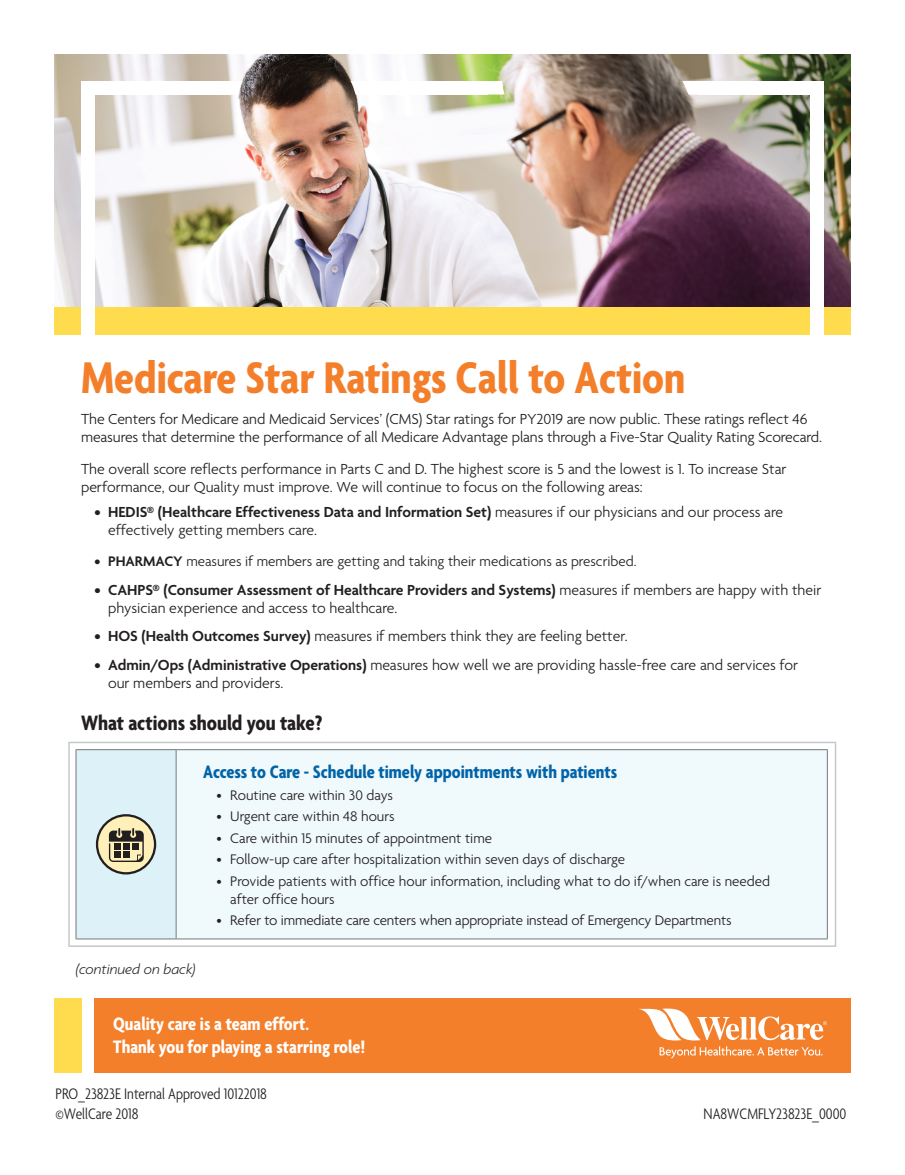
<style>
.page{position:relative;width:905px;height:1175px;background:#fff}
.page>*{position:absolute;margin:0;border:0;box-sizing:border-box;transform-origin:0 0}
.Header_Bold_Cond_32{font:700 condensed 48px "Agenda";color:#f47f2a}
.Subhead_Bold_Cond_16{font:700 condensed 22.5px "Agenda";color:#231f20}
.Subhead_Bold_Cond_13{font:700 condensed 19.5px/22.5px "Agenda";color:#fff}
.Subhead_Bold_Cond_13-2{font:700 condensed 19.5px "Agenda";color:#0163a8}
.Tracking_Number_11_p{font:300 condensed 16.5px "Agenda";color:#231f20}
.Body_Light_12{font:300 15.75px/18px "Agenda";letter-spacing:-.005em;color:#231f20}
.t1{font:300 15px/18px "Agenda";color:#231f20}
.Body_Light_11-_Provi{font:italic 300 15px "Agenda";color:#231f20}
.s1{font-weight:600}
</style>
<div class="page">
<div style="left:94px;top:998px;width:756px;height:74px;background:#f47f2a"></div>
<div style="left:54px;top:998px;width:27px;height:74px;background:#ffdc4e"></div>
<svg style="left:639px;top:1008px;width:187px;height:50px"></svg>
<img style="left:54px;top:54px;width:796px;height:254px">
<div style="left:54px;top:308px;width:796px;height:26px;background:#ffdc4e"></div>
<div style="left:76px;top:749px;width:100px;height:190px;background:#ddf2f8"></div>
<div style="left:176px;top:749px;width:651px;height:190px;background:#f0f9fc"></div>
<hr style="left:76px;top:749px;width:100px;height:1px;background:#76787b">
<hr style="left:76px;top:750px;width:1px;height:188px;background:#76787b">
<hr style="left:176px;top:749px;width:651px;height:1px;background:#76787b">
<hr style="left:176px;top:750px;width:1px;height:188px;background:#76787b">
<hr style="left:827px;top:750px;width:1px;height:188px;background:#76787b">
<hr style="left:76px;top:938px;width:100px;height:1px;background:#76787b">
<hr style="left:176px;top:938px;width:651px;height:1px;background:#76787b">
<svg style="left:97px;top:815px;width:58px;height:58px"></svg>
<div style="left:96px;top:814px;width:60px;height:60px;border:2px solid #231f20;border-radius:50%"></div>
<svg style="left:109px;top:828px;width:35px;height:34px"></svg>
<div style="left:114px;top:843px;width:7px;height:7px;background:#231f20"></div>
<div style="left:114px;top:851px;width:7px;height:6px;background:#231f20"></div>
<div style="left:123px;top:843px;width:7px;height:7px;background:#231f20"></div>
<div style="left:123px;top:851px;width:7px;height:6px;background:#231f20"></div>
<div style="left:132px;top:843px;width:6px;height:7px;background:#231f20"></div>
<div style="left:68px;top:741px;width:768px;height:206px;border:2px solid #c7c8ca"></div>
<div style="left:81px;top:81px;width:13px;height:266px;background:#fff"></div>
<div style="left:810px;top:81px;width:14px;height:266px;background:#fff"></div>
<div style="left:91px;top:81px;width:139px;height:13px;background:#fff"></div>
<div style="left:361px;top:81px;width:127px;height:13px;background:#fff"></div>
<div style="left:697px;top:81px;width:122px;height:13px;background:#fff"></div>
<svg style="left:230px;top:81px;width:13px;height:13px"></svg>
<svg style="left:350px;top:81px;width:11px;height:13px"></svg>
<svg style="left:488px;top:81px;width:16px;height:13px"></svg>
<svg style="left:682px;top:81px;width:15px;height:13px"></svg>
<p class="Header_Bold_Cond_32" style="left:81px;top:349px;width:605px">Medicare Star Ratings Call to Action</p>
<p class="Body_Light_12" style="left:81px;top:410px;width:742px">The Centers for Medicare and Medicaid Services’ (CMS) Star ratings for PY2019 are now public. These ratings reflect 46 measures that determine the performance of all Medicare Advantage plans through a Five-Star Quality Rating Scorecard.</p>
<p class="Body_Light_12" style="left:81px;top:459px;width:707px">The overall score reflects performance in Parts C and D. The highest score is 5 and the lowest is 1. To increase Star performance, our Quality must improve. We will continue to focus on the following areas:</p>
<p class="Body_Light_12" style="left:108px;top:502px;width:676px;text-indent:-14px"><span class="s1">• HEDIS® (Healthcare Effectiveness Data and Information Set)</span> measures if our physicians and our process are effectively getting members care.</p>
<p class="t1" style="left:94px;top:551px;width:543px"><span class="s1">• PHARMACY</span> measures if members are getting and taking their medications as prescribed.</p>
<p class="Body_Light_12" style="left:108px;top:580px;width:714px;text-indent:-14px"><span class="s1">• CAHPS® (Consumer Assessment of Healthcare Providers and Systems)</span> measures if members are happy with their physician experience and access to healthcare.</p>
<p class="Body_Light_12" style="left:94px;top:627px;width:534px"><span class="s1">• HOS (Health Outcomes Survey)</span> measures if members think they are feeling better.</p>
<p class="Body_Light_12" style="left:108px;top:656px;width:691px;text-indent:-14px"><span class="s1">• Admin/Ops (Administrative Operations)</span> measures how well we are providing hassle-free care and services for our members and providers.</p>
<p class="Subhead_Bold_Cond_16" style="left:81px;top:710px;width:243px">What actions should you take?</p>
<p class="Subhead_Bold_Cond_13-2" style="left:203px;top:760px;width:415px">Access to Care - Schedule timely appointments with patients</p>
<p class="t1" style="left:217px;top:785px;width:178px">• Routine care within 30 days</p>
<p class="t1" style="left:217px;top:807px;width:179px">• Urgent care within 48 hours</p>
<p class="t1" style="left:217px;top:828px;width:277px">• Care within 15 minutes of appointment time</p>
<p class="t1" style="left:217px;top:850px;width:410px">• Follow-up care after hospitalization within seven days of discharge</p>
<p class="t1" style="left:230px;top:871px;width:541px;text-indent:-14px">• Provide patients with office hour information, including what to do if/when care is needed after office hours</p>
<p class="t1" style="left:217px;top:911px;width:516px">• Refer to immediate care centers when appropriate instead of Emergency Departments</p>
<p class="Body_Light_11-_Provi" style="left:76px;top:960px;width:121px">(continued on back)</p>
<p class="Subhead_Bold_Cond_13" style="left:113px;top:1012px;width:253px">Quality care is a team effort.<br>Thank you for playing a starring role!</p>
<p class="Tracking_Number_11_p" style="left:56px;top:1084px;width:213px">PRO_23823E Internal Approved 10122018</p>
<p class="Tracking_Number_11_p" style="left:56px;top:1104px;width:84px">©WellCare 2018</p>
<p class="Tracking_Number_11_p" style="left:703px;top:1104px;width:144px">NA8WCMFLY23823E_0000</p>
</div>
